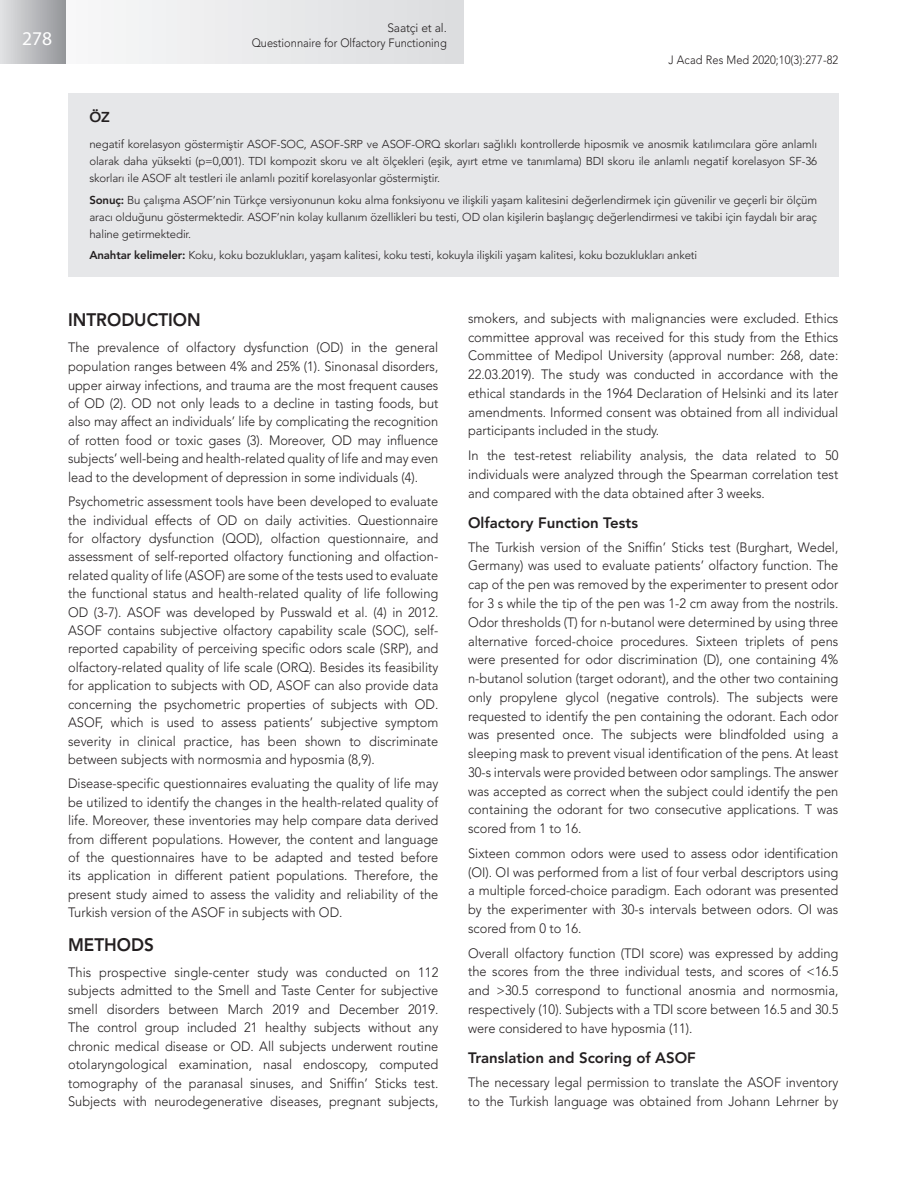
<style>
.page{position:relative;width:915px;height:1191px;background:#fff}
.page>*{position:absolute;margin:0;border:0;box-sizing:border-box;transform-origin:0 0}
.t1{font:19.5px "Myriad Hebrew";color:#fff}
.ARA-BASLIK{font:800 18px "Avenir LT Std";color:#231f20;scale:.95 1}
.BOLD-BASLIK{font:800 15px "Avenir LT Std";color:#231f20}
.ABSTRACT_YAZISI{font:800 14.25px "Avenir LT Std";color:#231f20}
.YAZI{font:300 13.5px/18.5px "Avenir LT Std";color:#231f20;text-align:justify;scale:.95 1}
.t2{font:300 12px/14.4px "Avenir LT Std";color:#231f20;text-align:right}
.t3{font:300 12px "Avenir LT Std";color:#231f20;scale:.92 1}
.ÖZET{font:300 11.4px/17.1px "Avenir LT Std";letter-spacing:-.01em;color:#231f20;text-align:justify}
.s1{font-weight:800}
</style>
<div class="page">
<div style="left:0;top:0;width:463px;height:64px;background:linear-gradient(to bottom,#eaeaec,#eaeaec)"></div>
<div style="left:0;top:0;width:65px;height:64px;background:linear-gradient(to right,#e2e2e4,#95979b)"></div>
<div style="left:68px;top:94px;width:770px;height:183px;background:#e6e7e9"></div>
<h1 class="t1" style="left:22px;top:28px;width:32px">278</h1>
<p class="t2" style="left:252px;top:21px;width:196px">Saatçi et al.<br>Questionnaire for Olfactory Functioning</p>
<p class="t3" style="left:668px;top:53px;width:186px">J Acad Res Med 2020;10(3):277-82</p>
<p class="ABSTRACT_YAZISI" style="left:89px;top:109px;width:22px">ÖZ</p>
<p class="ÖZET" style="left:89px;top:136px;width:729px">negatif korelasyon göstermiştir ASOF-SOC, ASOF-SRP ve ASOF-ORQ skorları sağlıklı kontrollerde hiposmik ve anosmik katılımcılara göre anlamlı olarak daha yüksekti (p=0,001). TDI kompozit skoru ve alt ölçekleri (eşik, ayırt etme ve tanımlama) BDI skoru ile anlamlı negatif korelasyon SF-36 skorları ile ASOF alt testleri ile anlamlı pozitif korelasyonlar göstermiştir.</p>
<p class="ÖZET" style="left:89px;top:191px;width:729px"><span class="s1">Sonuç:</span> Bu çalışma ASOF’nin Türkçe versiyonunun koku alma fonksiyonu ve ilişkili yaşam kalitesini değerlendirmek için güvenilir ve geçerli bir ölçüm aracı olduğunu göstermektedir. ASOF’nin kolay kullanım özellikleri bu testi, OD olan kişilerin başlangıç değerlendirmesi ve takibi için faydalı bir araç haline getirmektedir.</p>
<p class="ÖZET" style="left:89px;top:247px;width:609px"><span class="s1">Anahtar kelimeler:</span> Koku, koku bozuklukları, yaşam kalitesi, koku testi, kokuyla ilişkili yaşam kalitesi, koku bozuklukları anketi</p>
<p class="ARA-BASLIK" style="left:68px;top:309px;width:141px">INTRODUCTION</p>
<p class="YAZI" style="left:68px;top:338px;width:391px">The prevalence of olfactory dysfunction (OD) in the general population ranges between 4% and 25% (1). Sinonasal disorders, upper airway infections, and trauma are the most frequent causes of OD (2). OD not only leads to a decline in tasting foods, but also may affect an individuals’ life by complicating the recognition of rotten food or toxic gases (3). Moreover, OD may influence subjects’ well-being and health-related quality of life and may even lead to the development of depression in some individuals (4).</p>
<p class="YAZI" style="left:68px;top:492px;width:391px">Psychometric assessment tools have been developed to evaluate the individual effects of OD on daily activities. Questionnaire for olfactory dysfunction (QOD), olfaction questionnaire, and assessment of self-reported olfactory functioning and olfaction&shy;related quality of life (ASOF) are some of the tests used to evaluate the functional status and health-related quality of life following OD (3-7). ASOF was developed by Pusswald et al. (4) in 2012.<br>ASOF contains subjective olfactory capability scale (SOC), self&shy;reported capability of perceiving specific odors scale (SRP), and olfactory-related quality of life scale (ORQ). Besides its feasibility for application to subjects with OD, ASOF can also provide data concerning the psychometric properties of subjects with OD.<br>ASOF, which is used to assess patients’ subjective symptom severity in clinical practice, has been shown to discriminate between subjects with normosmia and hyposmia (8,9).</p>
<p class="YAZI" style="left:68px;top:774px;width:391px">Disease-specific questionnaires evaluating the quality of life may be utilized to identify the changes in the health-related quality of life. Moreover, these inventories may help compare data derived from different populations. However, the content and language of the questionnaires have to be adapted and tested before its application in different patient populations. Therefore, the present study aimed to assess the validity and reliability of the Turkish version of the ASOF in subjects with OD.</p>
<p class="ARA-BASLIK" style="left:68px;top:934px;width:92px">METHODS</p>
<p class="YAZI" style="left:68px;top:963px;width:391px">This prospective single-center study was conducted on 112 subjects admitted to the Smell and Taste Center for subjective smell disorders between March 2019 and December 2019.<br>The control group included 21 healthy subjects without any chronic medical disease or OD. All subjects underwent routine otolaryngological examination, nasal endoscopy, computed tomography of the paranasal sinuses, and Sniffin’ Sticks test.<br>Subjects with neurodegenerative diseases, pregnant subjects,</p>
<p class="YAZI" style="left:468px;top:309px;width:391px">smokers, and subjects with malignancies were excluded. Ethics committee approval was received for this study from the Ethics Committee of Medipol University (approval number: 268, date:<br>22.03.2019). The study was conducted in accordance with the ethical standards in the 1964 Declaration of Helsinki and its later amendments. Informed consent was obtained from all individual participants included in the study.</p>
<p class="YAZI" style="left:468px;top:446px;width:391px">In the test-retest reliability analysis, the data related to 50 individuals were analyzed through the Spearman correlation test and compared with the data obtained after 3 weeks.</p>
<p class="BOLD-BASLIK" style="left:468px;top:514px;width:171px">Olfactory Function Tests</p>
<p class="YAZI" style="left:468px;top:538px;width:391px">The Turkish version of the Sniffin’ Sticks test (Burghart, Wedel, Germany) was used to evaluate patients’ olfactory function. The cap of the pen was removed by the experimenter to present odor for 3 s while the tip of the pen was 1-2 cm away from the nostrils.<br>Odor thresholds (T) for n-butanol were determined by using three alternative forced-choice procedures. Sixteen triplets of pens were presented for odor discrimination (D), one containing 4% n-butanol solution (target odorant), and the other two containing only propylene glycol (negative controls). The subjects were requested to identify the pen containing the odorant. Each odor was presented once. The subjects were blindfolded using a sleeping mask to prevent visual identification of the pens. At least 30-s intervals were provided between odor samplings. The answer was accepted as correct when the subject could identify the pen containing the odorant for two consecutive applications. T was scored from 1 to 16.</p>
<p class="YAZI" style="left:468px;top:844px;width:391px">Sixteen common odors were used to assess odor identification (OI). OI was performed from a list of four verbal descriptors using a multiple forced-choice paradigm. Each odorant was presented by the experimenter with 30-s intervals between odors. OI was scored from 0 to 16.</p>
<p class="YAZI" style="left:468px;top:943px;width:391px">Overall olfactory function (TDI score) was expressed by adding the scores from the three individual tests, and scores of &lt;16.5 and &gt;30.5 correspond to functional anosmia and normosmia, respectively (10). Subjects with a TDI score between 16.5 and 30.5 were considered to have hyposmia (11).</p>
<p class="BOLD-BASLIK" style="left:468px;top:1048px;width:229px">Translation and Scoring of ASOF</p>
<p class="YAZI" style="left:468px;top:1072px;width:391px;line-height:19.2px">The necessary legal permission to translate the ASOF inventory to the Turkish language was obtained from Johann Lehrner by</p>
</div>
